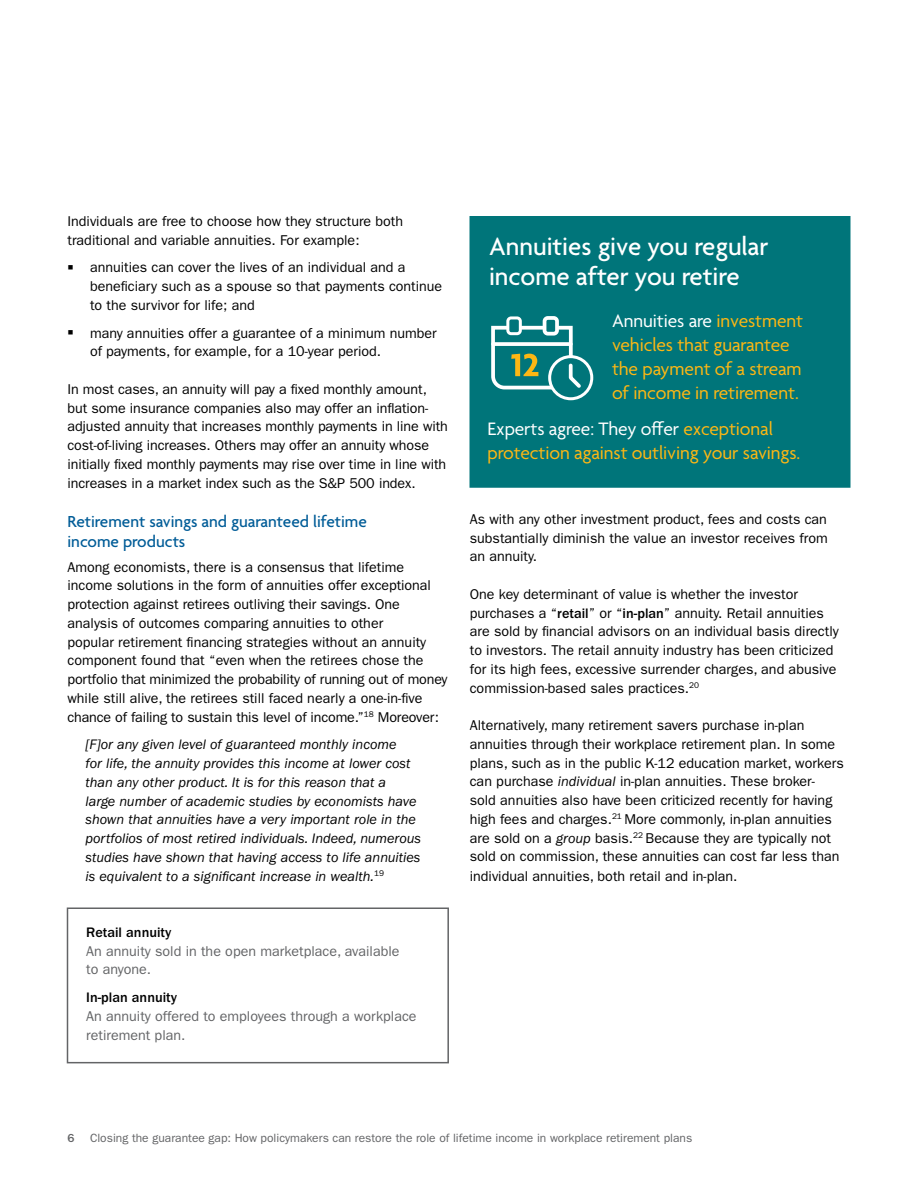
<style>
.page{position:relative;width:918px;height:1188px;background:#fff}
.page>*{position:absolute;margin:0;border:0;box-sizing:border-box;transform-origin:0 0}
.t1{font:500 27px/30px "Agenda";color:#fff}
.t2{font:19.5px/24px "Agenda";letter-spacing:-.005em;color:#fdb714}
.t3{font:500 17.25px/20.2px "Agenda";color:#005c97}
.t4{font:14.25px/18.8px "ITC Franklin Gothic Std";color:#000}
.t5{font:italic 14.25px/18.8px "ITC Franklin Gothic Std";color:#000}
.t6{font:14.25px/18.8px "ITC Franklin Gothic Std";color:#636466}
.t7{font:500 14.25px "ITC Franklin Gothic Std";color:#000}
.t8{font:12px "ITC Franklin Gothic Std";color:#636466}
.t9{font:500 12px "ITC Franklin Gothic Std";color:#636466}
.s1{color:#fff}
.s2{font-weight:500}
.s3{font-style:italic}
</style>
<div class="page">
<div style="left:470px;top:216px;width:380px;height:272px;background:#00757a"></div>
<div style="left:508px;top:318px;width:12px;height:16px;background:#00757a;border-radius:3px"></div>
<div style="left:506px;top:316px;width:16px;height:19px;border:3px solid #fff;border-radius:3px"></div>
<div style="left:545px;top:318px;width:12px;height:16px;background:#00757a;border-radius:3px"></div>
<div style="left:543px;top:316px;width:16px;height:20px;border:4px solid #fff;border-radius:3px"></div>
<svg style="left:550px;top:356px;width:42px;height:43px"></svg>
<div style="left:548px;top:355px;width:45px;height:45px;border:3px solid #fff;border-radius:50%"></div>
<svg style="left:489px;top:324px;width:95px;height:67px"></svg>
<div style="left:67px;top:908px;width:382px;height:155px;border:2px solid #636466"></div>
<p class="t4" style="left:67px;top:212px;width:337px">Individuals are free to choose how they structure both traditional and variable annuities. For example:</p>
<p class="t4" style="left:90px;top:258px;width:354px">annuities can cover the lives of an individual and a beneficiary such as a spouse so that payments continue to the survivor for life; and</p>
<p class="t4" style="left:90px;top:323px;width:348px">many annuities offer a guarantee of a minimum number of payments, for example, for a 10-year period.</p>
<p class="t4" style="left:67px;top:380px;width:382px">In most cases, an annuity will pay a fixed monthly amount, but some insurance companies also may offer an inflation&shy;adjusted annuity that increases monthly payments in line with cost-of-living increases. Others may offer an annuity whose initially fixed monthly payments may rise over time in line with increases in a market index such as the S&amp;P 500 index.</p>
<p class="t3" style="left:68px;top:512px;width:301px">Retirement savings and guaranteed lifetime income products</p>
<p class="t4" style="left:68px;top:557px;width:382px">Among economists, there is a consensus that lifetime income solutions in the form of annuities offer exceptional protection against retirees outliving their savings. One analysis of outcomes comparing annuities to other<br>popular retirement financing strategies without an annuity component found that “even when the retirees chose the portfolio that minimized the probability of running out of money while still alive, the retirees still faced nearly a one-in-five chance of failing to sustain this level of income.”<sup>18</sup> Moreover:</p>
<p class="t5" style="left:86px;top:735px;width:337px">[F]or any given level of guaranteed monthly income<br>for life, the annuity provides this income at lower cost than any other product. It is for this reason that a<br>large number of academic studies by economists have shown that annuities have a very important role in the portfolios of most retired individuals. Indeed, numerous studies have shown that having access to life annuities is equivalent to a significant increase in wealth.<sup>19</sup></p>
<p class="t7" style="left:86px;top:924px;width:87px">Retail annuity</p>
<p class="t6" style="left:86px;top:941px;width:315px">An annuity sold in the open marketplace, available to anyone.</p>
<p class="t7" style="left:86px;top:989px;width:92px">In-plan annuity</p>
<p class="t6" style="left:86px;top:1007px;width:332px">An annuity offered to employees through a workplace retirement plan.</p>
<h1 class="t1" style="left:489px;top:233px;width:281px">Annuities give you regular income after you retire</h1>
<h2 class="t2" style="left:612px;top:310px;width:193px"><span class="s1">Annuities are</span> investment vehicles that guarantee the payment of a stream of income in retirement.</h2>
<h2 class="t2" style="left:488px;top:418px;width:314px"><span class="s1">Experts agree: They offer</span> exceptional protection against outliving your savings.</h2>
<p class="t4" style="left:470px;top:510px;width:359px;text-align:justify">As with any other investment product, fees and costs can substantially diminish the value an investor receives from an annuity.</p>
<p class="t4" style="left:470px;top:585px;width:371px">One key determinant of value is whether the investor purchases a “<span class="s2">retail</span>” or “<span class="s2">in-plan</span>” annuity. Retail annuities are sold by financial advisors on an individual basis directly to investors. The retail annuity industry has been criticized for its high fees, excessive surrender charges, and abusive commission-based sales practices.<sup>20</sup></p>
<p class="t4" style="left:470px;top:716px;width:376px">Alternatively, many retirement savers purchase in-plan annuities through their workplace retirement plan. In some plans, such as in the public K-12 education market, workers can purchase <span class="s3">individual</span> in-plan annuities. These broker&shy;sold annuities also have been criticized recently for having high fees and charges.<sup>21</sup> More commonly, in-plan annuities are sold on a <span class="s3">group</span> basis.<sup>22</sup> Because they are typically not sold on commission, these annuities can cost far less than individual annuities, both retail and in-plan.</p>
<p class="t9" style="left:68px;top:1131px;width:9px">6</p>
<p class="t8" style="left:90px;top:1131px;width:604px">Closing the guarantee gap: How policymakers can restore the role of lifetime income in workplace retirement plans</p>
</div>
